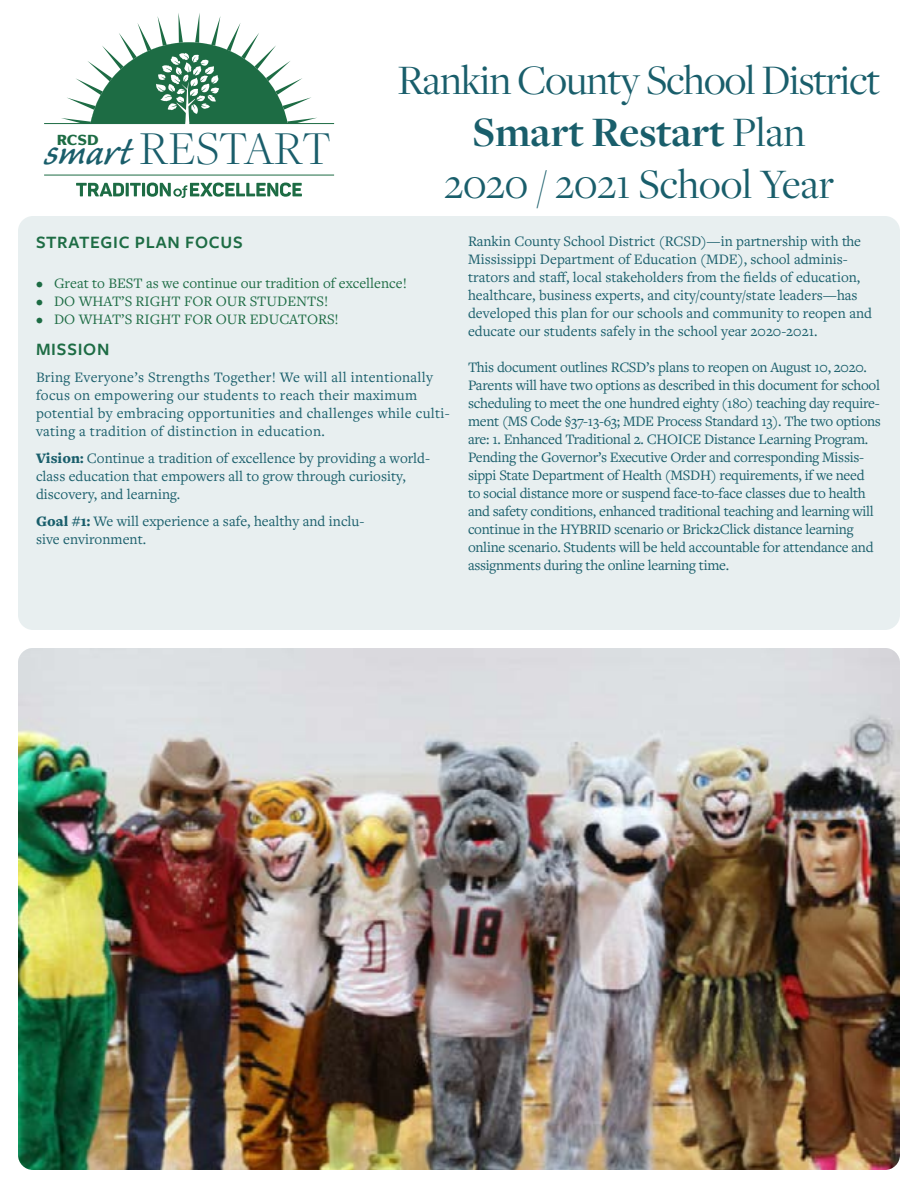
<style>
.page{position:relative;width:918px;height:1188px;background:#fff}
.page>*{position:absolute;margin:0;border:0;box-sizing:border-box;transform-origin:0 0}
.t1{font:300 49.05px "Freight Disp Pro";letter-spacing:-.005em;color:#1a5e6b}
.t2{font:43.5px/52.2px "Freight Disp Pro";letter-spacing:-.02em;color:#195e6b;text-align:center}
.t3{font:600 18px "Freight Sans Pro";letter-spacing:.04em;color:#1d6c44}
.t4{font:900 16.2px "Freight Neo Pro";color:#1d6c44}
.t5{font:15px/18px "Freight Text Pro";letter-spacing:-.02em;color:#195e6b}
.t6{font:15px/18px "Freight Text Pro";color:#195e6b}
.t7{font:15px/18px "Freight Text Pro";letter-spacing:.02em;color:#195e6b}
.t8{font:15px "Freight Text Pro";color:#1d6c44}
.s1{font-family:"Caliban Std";font-weight:400}
.s2{font-weight:700}
.s3{font-weight:900}
</style>
<div class="page">
<img style="left:18px;top:648px;width:882px;height:522px">
<div style="left:18px;top:216px;width:882px;height:414px;background:#e8eff0;border-radius:15px"></div>
<svg style="left:76px;top:183px;width:226px;height:15px"></svg>
<hr style="left:189px;top:123px;width:145px;height:1px;background:#1d6c44">
<hr style="left:44px;top:123px;width:141px;height:1px;background:#1d6c44">
<hr style="left:44px;top:175px;width:290px;height:1px;background:#1d6c44">
<svg style="left:61px;top:13px;width:256px;height:111px"></svg>
<h1 class="t1" style="left:44px;top:117px;width:288px"><span class="s1">smart</span> RESTART</h1>
<p class="t4" style="left:57px;top:128px;width:43px">RCSD</p>
<h2 class="t2" style="left:398px;top:52px;width:484px">Rankin County School District<br><span class="s2">Smart Restart</span> Plan<br>2020 / 2021 School Year</h2>
<p class="t3" style="left:36px;top:230px;width:208px">STRATEGIC PLAN FOCUS</p>
<p class="t8" style="left:36px;top:273px;width:373px">• Great to BEST as we continue our tradition of excellence!</p>
<p class="t8" style="left:36px;top:291px;width:294px">• DO WHAT’S RIGHT FOR OUR STUDENTS!</p>
<p class="t8" style="left:36px;top:309px;width:304px">• DO WHAT’S RIGHT FOR OUR EDUCATORS!</p>
<p class="t3" style="left:36px;top:337px;width:75px">MISSION</p>
<p class="t7" style="left:36px;top:367px;width:415px">Bring Everyone’s Strengths Together! We will all intentionally focus on empowering our students to reach their maximum potential by embracing opportunities and challenges while culti&shy;vating a tradition of distinction in education.</p>
<p class="t6" style="left:36px;top:448px;width:396px"><span class="s3">Vision:</span> Continue a tradition of excellence by providing a world&shy;class education that empowers all to grow through curiosity, discovery, and learning.</p>
<p class="t6" style="left:36px;top:511px;width:330px"><span class="s3">Goal #1:</span> We will experience a safe, healthy and inclu&shy;sive environment.</p>
<p class="t6" style="left:468px;top:232px;width:406px">Rankin County School District (RCSD)—in partnership with the Mississippi Department of Education (MDE), school adminis&shy;trators and staff, local stakeholders from the fields of education, healthcare, business experts, and city/county/state leaders—has developed this plan for our schools and community to reopen and educate our students safely in the school year 2020-2021.</p>
<p class="t5" style="left:468px;top:358px;width:415px">This document outlines RCSD’s plans to reopen on August 10, 2020.<br>Parents will have two options as described in this document for school scheduling to meet the one hundred eighty (180) teaching day require&shy;ment (MS Code §37-13-63; MDE Process Standard 13). The two options are: 1. Enhanced Traditional 2. CHOICE Distance Learning Program.<br>Pending the Governor’s Executive Order and corresponding Missis&shy;sippi State Department of Health (MSDH) requirements, if we need<br>to social distance more or suspend face-to-face classes due to health and safety conditions, enhanced traditional teaching and learning will continue in the HYBRID scenario or Brick2Click distance learning online scenario. Students will be held accountable for attendance and assignments during the online learning time.</p>
</div>
